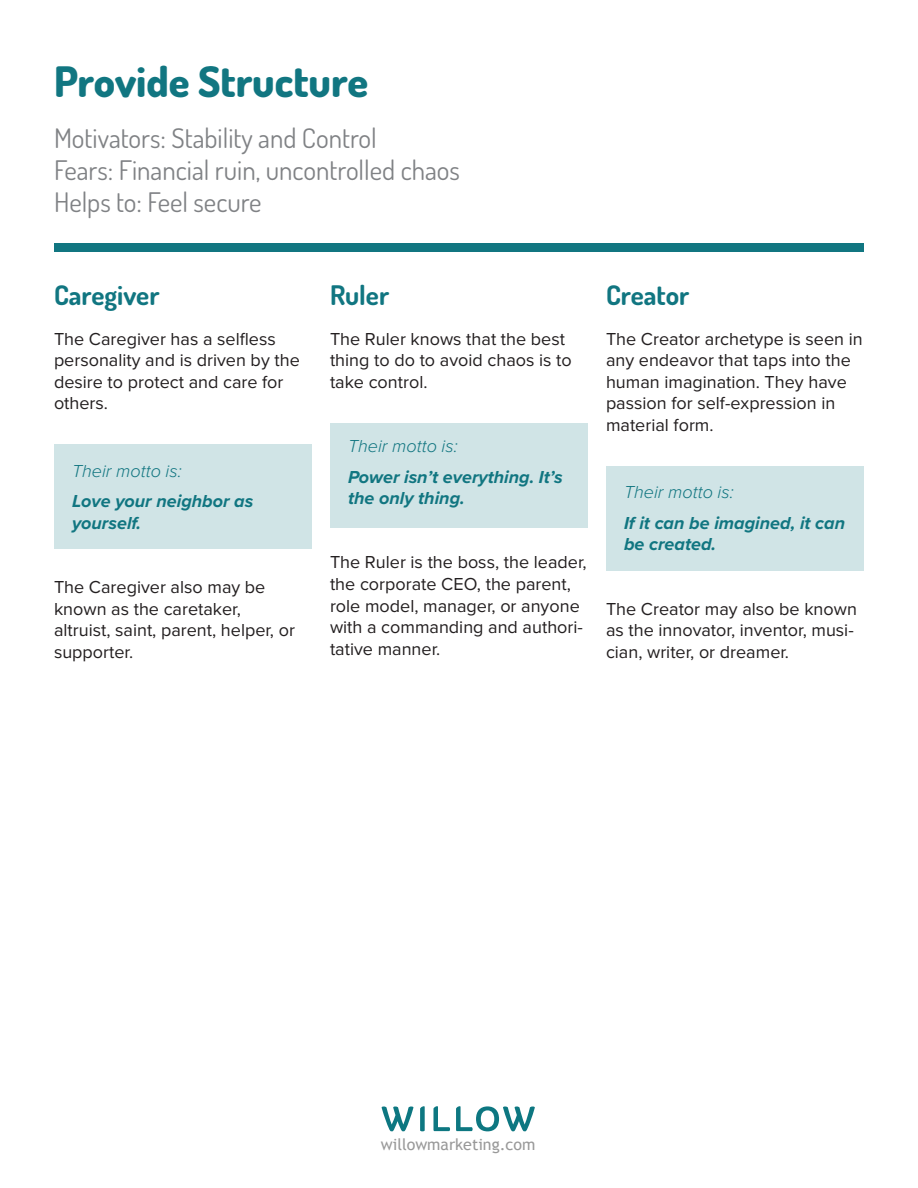
<style>
.page{position:relative;width:918px;height:1188px;background:#fff}
.page>*{position:absolute;margin:0;border:0;box-sizing:border-box;transform-origin:0 0}
.Paragraph_Style_5{font:800 42px "Dosis";color:#117681}
.Paragraph_Style_6{font:27px/32.4px "Dosis";color:#808285}
.Paragraph_Style_1{font:700 27px "Dosis";color:#117681}
.Paragraph_Style_2{font:18px/21.6px "Proxima Nova";color:#231f20}
.Paragraph_Style_3{font:italic 700 18px/21.6px "Proxima Nova";color:#117681}
.Paragraph_Style_3-2{font:italic 300 18px "Proxima Nova";color:#117681}
.t1{font:15.9px "Trebuchet MS";color:#999}
</style>
<div class="page">
<div style="left:54px;top:445px;width:258px;height:104px;background:#d0e4e6"></div>
<div style="left:330px;top:423px;width:258px;height:104px;background:#d0e4e6"></div>
<div style="left:606px;top:466px;width:258px;height:105px;background:#d0e4e6"></div>
<div style="left:54px;top:243px;width:810px;height:9px;background:#117681"></div>
<svg style="left:381px;top:1106px;width:33px;height:26px"></svg>
<svg style="left:420px;top:1106px;width:5px;height:26px"></svg>
<svg style="left:433px;top:1106px;width:17px;height:25px"></svg>
<svg style="left:456px;top:1106px;width:79px;height:26px"></svg>
<p class="Paragraph_Style_5" style="left:54px;top:55px;width:316px">Provide Structure</p>
<p class="Paragraph_Style_6" style="left:54px;top:121px;width:408px">Motivators: Stability and Control<br>Fears: Financial ruin, uncontrolled chaos<br>Helps to: Feel secure</p>
<p class="Paragraph_Style_1" style="left:54px;top:278px;width:107px">Caregiver</p>
<p class="Paragraph_Style_2" style="left:54px;top:328px;width:247px">The Caregiver has a selfless personality and is driven by the desire to protect and care for others.</p>
<p class="Paragraph_Style_3-2" style="left:72px;top:460px;width:111px">Their motto is:</p>
<p class="Paragraph_Style_3" style="left:72px;top:490px;width:183px">Love your neighbor as yourself.</p>
<p class="Paragraph_Style_2" style="left:54px;top:577px;width:243px">The Caregiver also may be known as the caretaker, altruist, saint, parent, helper, or supporter.</p>
<p class="Paragraph_Style_1" style="left:330px;top:278px;width:61px">Ruler</p>
<p class="Paragraph_Style_2" style="left:330px;top:328px;width:243px">The Ruler knows that the best thing to do to avoid chaos is to take control.</p>
<p class="Paragraph_Style_3-2" style="left:348px;top:435px;width:111px">Their motto is:</p>
<p class="Paragraph_Style_3" style="left:348px;top:465px;width:216px">Power isn’t everything. It’s the only thing.</p>
<p class="Paragraph_Style_2" style="left:330px;top:552px;width:258px">The Ruler is the boss, the leader, the corporate CEO, the parent, role model, manager, or anyone with a commanding and authori&shy;tative manner.</p>
<p class="Paragraph_Style_1" style="left:606px;top:278px;width:85px">Creator</p>
<p class="Paragraph_Style_2" style="left:606px;top:328px;width:258px">The Creator archetype is seen in any endeavor that taps into the human imagination. They have passion for self-expression in material form.</p>
<p class="Paragraph_Style_3-2" style="left:624px;top:481px;width:111px">Their motto is:</p>
<p class="Paragraph_Style_3" style="left:624px;top:512px;width:223px">If it can be imagined, it can be created.</p>
<p class="Paragraph_Style_2" style="left:606px;top:598px;width:252px">The Creator may also be known as the innovator, inventor, musi&shy;cian, writer, or dreamer.</p>
<p class="t1" style="left:381px;top:1135px;width:156px">willowmarketing.com</p>
</div>
